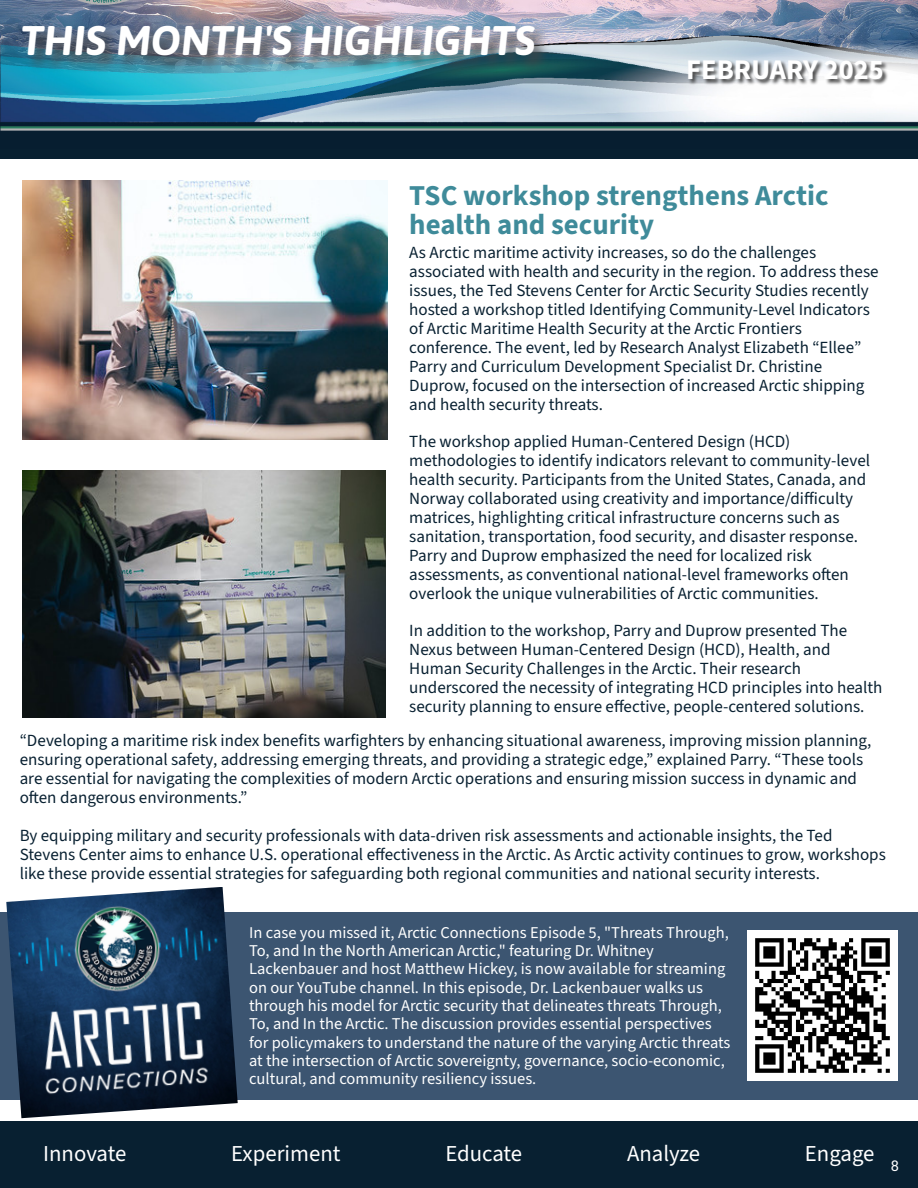
<style>
.page{position:relative;width:918px;height:1188px;background:#fff}
.page>*{position:absolute;margin:0;border:0;box-sizing:border-box;transform-origin:0 0}
.t1{font:italic 700 41.4px "Asap";color:#fff}
.t2{font:700 28.8px/28.8px "Source Sans 3";color:#3f8b9a}
.t3{font:700 28.5px "Source Sans 3";color:#fff}
.t4{font:22.8px "Source Sans 3";color:#fff}
.t5{font:17.1px/18.9px "Source Sans 3";color:#082031}
.t6{font:16.5px/18.3px "Source Sans 3";color:#fff}
.t7{font:14.7px "Heebo";color:#fff}
</style>
<div class="page">
<img style="left:0;top:0;width:918px;height:148px">
<div style="left:0;top:1122px;width:918px;height:66px;background:#082031"></div>
<img style="left:654px;top:44px;width:264px;height:57px">
<img style="left:0;top:0;width:600px;height:96px">
<img style="left:23px;top:181px;width:364px;height:259px">
<img style="left:23px;top:470px;width:363px;height:248px">
<div style="left:0;top:912px;width:918px;height:187px;background:#3c5571"></div>
<img style="left:6px;top:887px;width:232px;height:231px">
<img style="left:747px;top:930px;width:150px;height:150px">
<h1 class="t1" style="left:21px;top:12px;width:516px">THIS MONTH'S HIGHLIGHTS</h1>
<h3 class="t3" style="left:686px;top:51px;width:199px">FEBRUARY 2025</h3>
<h2 class="t2" style="left:409px;top:181px;width:421px">TSC workshop strengthens Arctic health and security</h2>
<p class="t5" style="left:409px;top:243px;width:471px">As Arctic maritime activity increases, so do the challenges associated with health and security in the region. To address these issues, the Ted Stevens Center for Arctic Security Studies recently hosted a workshop titled Identifying Community-Level Indicators of Arctic Maritime Health Security at the Arctic Frontiers conference. The event, led by Research Analyst Elizabeth “Ellee” Parry and Curriculum Development Specialist Dr. Christine Duprow, focused on the intersection of increased Arctic shipping and health security threats.</p>
<p class="t5" style="left:409px;top:432px;width:462px">The workshop applied Human-Centered Design (HCD) methodologies to identify indicators relevant to community-level health security. Participants from the United States, Canada, and Norway collaborated using creativity and importance/difficulty matrices, highlighting critical infrastructure concerns such as sanitation, transportation, food security, and disaster response.<br>Parry and Duprow emphasized the need for localized risk assessments, as conventional national-level frameworks often overlook the unique vulnerabilities of Arctic communities.</p>
<p class="t5" style="left:409px;top:621px;width:475px">In addition to the workshop, Parry and Duprow presented The Nexus between Human-Centered Design (HCD), Health, and Human Security Challenges in the Arctic. Their research underscored the necessity of integrating HCD principles into health security planning to ensure effective, people-centered solutions.</p>
<p class="t5" style="left:20px;top:731px;width:853px">“Developing a maritime risk index benefits warfighters by enhancing situational awareness, improving mission planning, ensuring operational safety, addressing emerging threats, and providing a strategic edge,” explained Parry. “These tools are essential for navigating the complexities of modern Arctic operations and ensuring mission success in dynamic and often dangerous environments.”</p>
<p class="t5" style="left:20px;top:826px;width:868px">By equipping military and security professionals with data-driven risk assessments and actionable insights, the Ted<br>Stevens Center aims to enhance U.S. operational effectiveness in the Arctic. As Arctic activity continues to grow, workshops like these provide essential strategies for safeguarding both regional communities and national security interests.</p>
<p class="t6" style="left:249px;top:923px;width:483px">In case you missed it, Arctic Connections Episode 5, "Threats Through, To, and In the North American Arctic," featuring Dr. Whitney Lackenbauer and host Matthew Hickey, is now available for streaming on our YouTube channel. In this episode, Dr. Lackenbauer walks us through his model for Arctic security that delineates threats Through, To, and In the Arctic. The discussion provides essential perspectives for policymakers to understand the nature of the varying Arctic threats at the intersection of Arctic sovereignty, governance, socio-economic, cultural, and community resiliency issues.</p>
<h3 class="t4" style="left:43px;top:1139px;width:85px">Innovate</h3>
<h3 class="t4" style="left:231px;top:1139px;width:111px">Experiment</h3>
<h3 class="t4" style="left:445px;top:1139px;width:78px">Educate</h3>
<h3 class="t4" style="left:627px;top:1139px;width:75px">Analyze</h3>
<h3 class="t4" style="left:805px;top:1139px;width:71px">Engage</h3>
<p class="t7" style="left:891px;top:1156px;width:10px">8</p>
</div>
